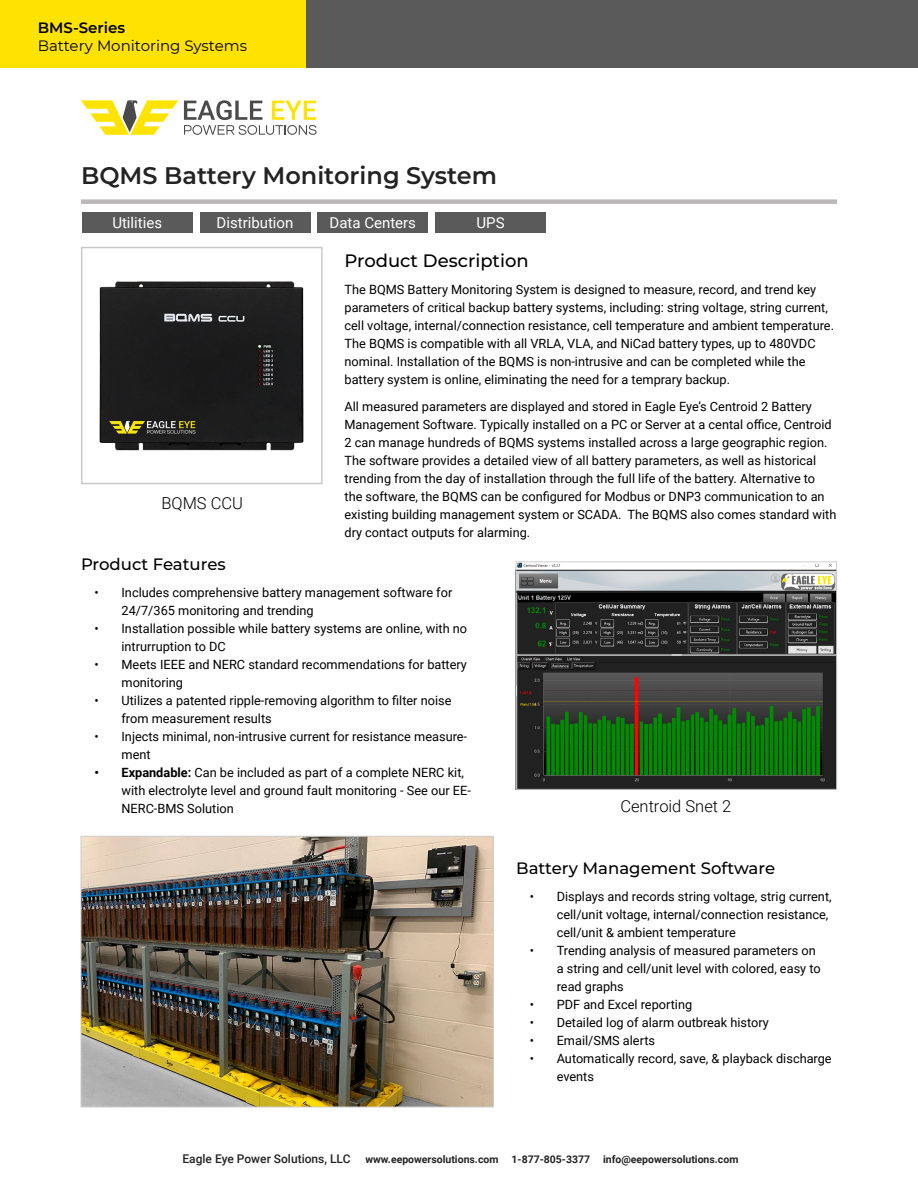
<style>
.page{position:relative;width:918px;height:1188px;background:#fff}
.page>*{position:absolute;margin:0;border:0;box-sizing:border-box;transform-origin:0 0}
.t1{font:600 24px "Montserrat";color:#232323}
.t2{font:500 18px "Montserrat";color:#000}
.t3{font:500 16.5px "Montserrat";color:#000}
.t4{font:300 16.5px "Roboto";color:#000}
.t5{font:15px "Roboto";color:#fff}
.t6{font:15px "Montserrat";color:#000}
.t7{font:600 15px "Montserrat";color:#000}
.t8{font:12.75px/18px "Roboto";color:#000}
.t9{font:700 10.5px "Roboto";color:#232323}
.s1{font-weight:700}
.s2{font-weight:500;font-size:12px}
</style>
<div class="page">
<div style="left:305px;top:0;width:613px;height:68px;background:#5a5a5a"></div>
<div style="left:0;top:0;width:305px;height:67px;background:#ffe300"></div>
<img style="left:99px;top:281px;width:205px;height:170px">
<div style="left:81px;top:247px;width:242px;height:237px;border:2px solid #c8c8c8"></div>
<img style="left:83px;top:838px;width:409px;height:267px">
<div style="left:81px;top:836px;width:413px;height:271px;border:1px solid #cdcdcd"></div>
<div style="left:81px;top:199px;width:756px;height:5px;background:#bab8b9"></div>
<div style="left:317px;top:212px;width:111px;height:20px;background:#5a5a5a"></div>
<div style="left:200px;top:212px;width:110px;height:20px;background:#5a5a5a"></div>
<div style="left:82px;top:212px;width:111px;height:20px;background:#5a5a5a"></div>
<div style="left:435px;top:212px;width:111px;height:20px;background:#5a5a5a"></div>
<svg style="left:184px;top:100px;width:133px;height:35px"></svg>
<svg style="left:81px;top:100px;width:97px;height:35px"></svg>
<img style="left:517px;top:563px;width:318px;height:225px">
<div style="left:515px;top:561px;width:322px;height:229px;border:1px solid #cdcdcd"></div>
<p class="t7" style="left:38px;top:17px;width:89px">BMS-Series</p>
<p class="t6" style="left:38px;top:35px;width:211px">Battery Monitoring Systems</p>
<h1 class="t1" style="left:81px;top:158px;width:418px">BQMS Battery Monitoring System</h1>
<p class="t5" style="left:112px;top:212px;width:51px">Utilities</p>
<p class="t5" style="left:217px;top:212px;width:78px">Distribution</p>
<p class="t5" style="left:330px;top:212px;width:88px">Data Centers</p>
<p class="t5" style="left:477px;top:212px;width:30px">UPS</p>
<p class="t4" style="left:161px;top:492px;width:83px">BQMS CCU</p>
<h2 class="t2" style="left:345px;top:248px;width:186px">Product Description</h2>
<p class="t8" style="left:345px;top:280px;width:491px">The BQMS Battery Monitoring System is designed to measure, record, and trend key parameters of critical backup battery systems, including: string voltage, string current, cell voltage, internal/connection resistance, cell temperature and ambient temperature.<br>The BQMS is compatible with all VRLA, VLA, and NiCad battery types, up to 480VDC nominal. Installation of the BQMS is non-intrusive and can be completed while the battery system is online, eliminating the need for a temprary backup.</p>
<p class="t8" style="left:345px;top:397px;width:493px">All measured parameters are displayed and stored in Eagle Eye’s Centroid 2 Battery Management Software. Typically installed on a PC or Server at a cental office, Centroid 2 can manage hundreds of BQMS systems installed across a large geographic region.<br>The software provides a detailed view of all battery parameters, as well as historical trending from the day of installation through the full life of the battery. Alternative to<br>the software, the BQMS can be configured for Modbus or DNP3 communication to an existing building management system or SCADA. The BQMS also comes standard with dry contact outputs for alarming.</p>
<p class="t3" style="left:81px;top:552px;width:146px">Product Features</p>
<p class="t8" style="left:122px;top:583px;width:332px;text-indent:-27px">• Includes comprehensive battery management software for<br>24/7/365 monitoring and trending</p>
<p class="t8" style="left:122px;top:619px;width:347px;text-indent:-27px">• Installation possible while battery systems are online, with no intrurruption to DC</p>
<p class="t8" style="left:122px;top:655px;width:347px;text-indent:-27px">• Meets IEEE and NERC standard recommendations for battery monitoring</p>
<p class="t8" style="left:122px;top:691px;width:331px;text-indent:-27px">• Utilizes a patented ripple-removing algorithm to filter noise from measurement results</p>
<p class="t8" style="left:122px;top:727px;width:347px;text-indent:-27px">• Injects minimal, non-intrusive current for resistance measure&shy;ment</p>
<p class="t8" style="left:122px;top:763px;width:351px;text-indent:-27px"><span class="s1">• Expandable:</span> Can be included as part of a complete NERC kit, with electrolyte level and ground fault monitoring - See our EE-<br>NERC-BMS Solution</p>
<p class="t4" style="left:620px;top:794px;width:112px">Centroid Snet 2</p>
<p class="t3" style="left:516px;top:856px;width:260px">Battery Management Software</p>
<p class="t8" style="left:557px;top:887px;width:276px;text-indent:-27px">• Displays and records string voltage, strig current, cell/unit voltage, internal/connection resistance, cell/unit &amp; ambient temperature</p>
<p class="t8" style="left:557px;top:941px;width:266px;text-indent:-27px">• Trending analysis of measured parameters on a string and cell/unit level with colored, easy to read graphs</p>
<p class="t8" style="left:530px;top:995px;width:164px">• PDF and Excel reporting</p>
<p class="t8" style="left:530px;top:1013px;width:241px">• Detailed log of alarm outbreak history</p>
<p class="t8" style="left:530px;top:1031px;width:127px">• Email/SMS alerts</p>
<p class="t8" style="left:557px;top:1049px;width:276px;text-indent:-27px">• Automatically record, save, &amp; playback discharge events</p>
<p class="t9" style="left:182px;top:1152px;width:557px"><span class="s2">Eagle Eye Power Solutions, LLC</span> www.eepowersolutions.com 1-877-805-3377 info@eepowersolutions.com</p>
</div>
